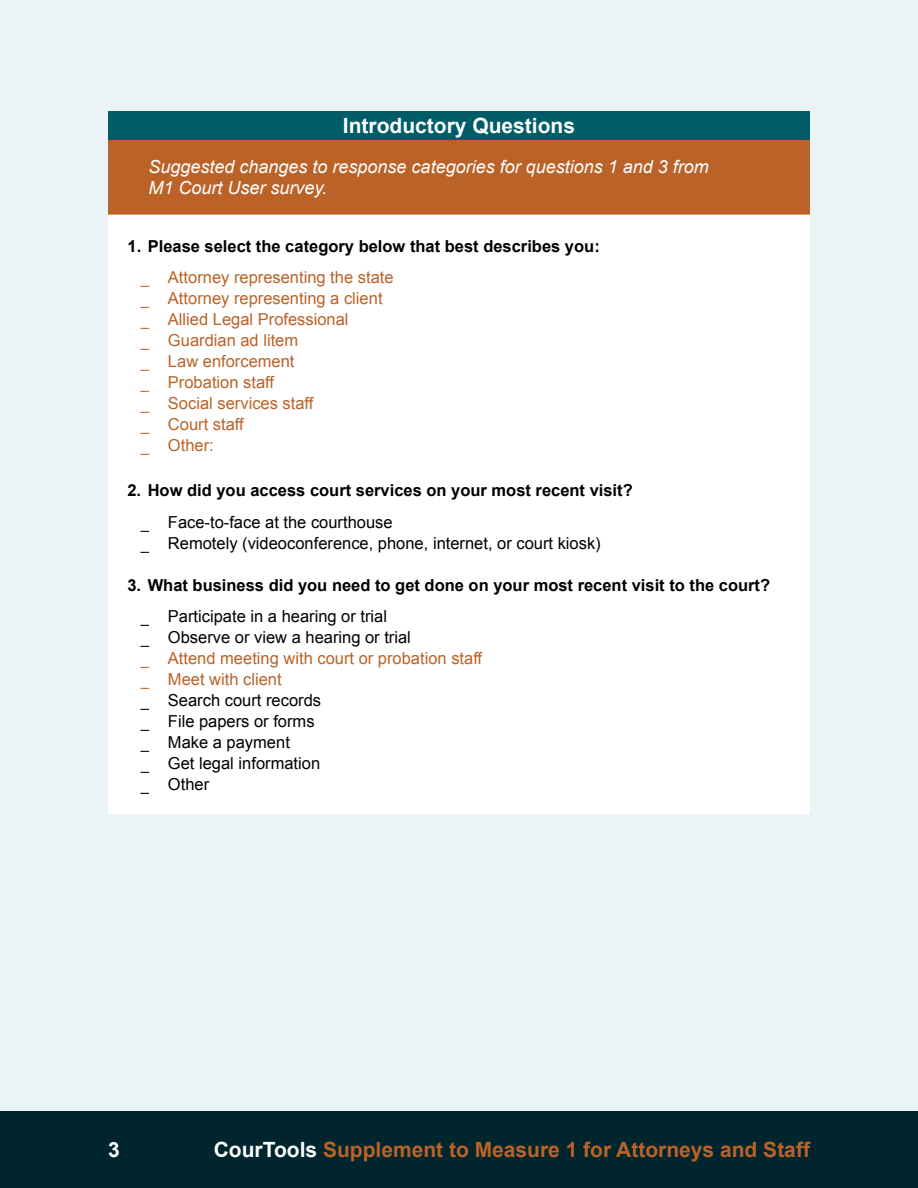
<style>
.page{position:relative;width:918px;height:1188px;background:#fff}
.page>*{position:absolute;margin:0;border:0;box-sizing:border-box;transform-origin:0 0}
.t1{font:700 21px "Arial";color:#bb6228}
.t2{font:700 21px "Arial";color:#fff}
.t3{font:italic 18px/21px "Arial";color:#fff}
.t4{font:16.5px/21px "Arial";color:#bb6228}
.t5{font:16.5px/21px "Arial";color:#000}
.t6{font:700 16.5px "Arial";color:#000}
.s1{color:#fff}
</style>
<div class="page">
<div style="left:0;top:1110px;width:918px;height:78px;background:#00252c"></div>
<div style="left:0;top:0;width:918px;height:1110px;background:#eaf3f5"></div>
<div style="left:108px;top:112px;width:702px;height:28px;background:#005c67"></div>
<div style="left:108px;top:140px;width:702px;height:75px;background:#bb6228"></div>
<div style="left:108px;top:215px;width:702px;height:599px;background:#fff"></div>
<svg style="left:141px;top:283px;width:12px;height:4px"></svg>
<svg style="left:141px;top:304px;width:12px;height:4px"></svg>
<svg style="left:141px;top:325px;width:12px;height:4px"></svg>
<svg style="left:141px;top:346px;width:12px;height:4px"></svg>
<svg style="left:141px;top:367px;width:12px;height:4px"></svg>
<svg style="left:141px;top:388px;width:12px;height:4px"></svg>
<svg style="left:141px;top:409px;width:12px;height:4px"></svg>
<svg style="left:141px;top:430px;width:12px;height:4px"></svg>
<svg style="left:141px;top:451px;width:12px;height:4px"></svg>
<svg style="left:141px;top:528px;width:12px;height:4px"></svg>
<svg style="left:141px;top:549px;width:12px;height:4px"></svg>
<svg style="left:141px;top:622px;width:12px;height:4px"></svg>
<svg style="left:141px;top:643px;width:12px;height:4px"></svg>
<svg style="left:141px;top:664px;width:12px;height:4px"></svg>
<svg style="left:141px;top:685px;width:12px;height:4px"></svg>
<svg style="left:141px;top:706px;width:12px;height:4px"></svg>
<svg style="left:141px;top:727px;width:12px;height:4px"></svg>
<svg style="left:141px;top:748px;width:12px;height:4px"></svg>
<svg style="left:141px;top:769px;width:12px;height:4px"></svg>
<svg style="left:141px;top:790px;width:12px;height:4px"></svg>
<p class="t2" style="left:343px;top:112px;width:234px">Introductory Questions</p>
<p class="t3" style="left:148px;top:157px;width:562px">Suggested changes to response categories for questions 1 and 3 from<br>M1 Court User survey.</p>
<p class="t6" style="left:128px;top:235px;width:474px">1. Please select the category below that best describes you:</p>
<p class="t4" style="left:168px;top:267px;width:227px">Attorney representing the state<br>Attorney representing a client<br>Allied Legal Professional<br>Guardian ad litem<br>Law enforcement<br>Probation staff<br>Social services staff<br>Court staff<br>Other:</p>
<p class="t6" style="left:127px;top:480px;width:507px">2. How did you access court services on your most recent visit?</p>
<p class="t5" style="left:168px;top:512px;width:434px">Face-to-face at the courthouse<br>Remotely (videoconference, phone, internet, or court kiosk)</p>
<p class="t6" style="left:127px;top:574px;width:644px">3. What business did you need to get done on your most recent visit to the court?</p>
<p class="t5" style="left:168px;top:606px;width:244px">Participate in a hearing or trial<br>Observe or view a hearing or trial</p>
<p class="t4" style="left:168px;top:648px;width:316px">Attend meeting with court or probation staff<br>Meet with client</p>
<p class="t5" style="left:168px;top:690px;width:155px">Search court records<br>File papers or forms<br>Make a payment<br>Get legal information<br>Other</p>
<p class="t2" style="left:108px;top:1136px;width:13px">3</p>
<p class="t1" style="left:214px;top:1136px;width:598px"><span class="s1">CourTools</span> Supplement to Measure 1 for Attorneys and Staff</p>
</div>
